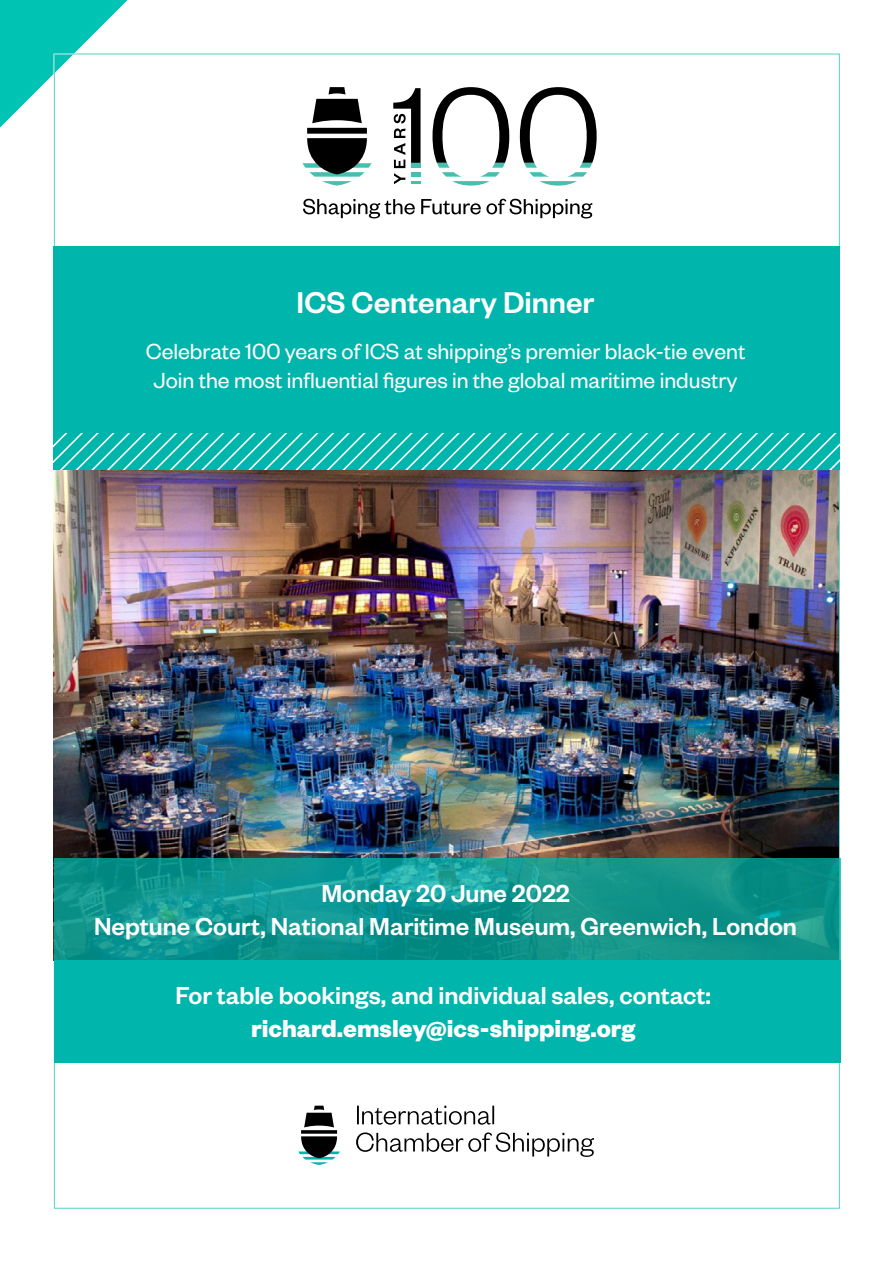
<style>
.page{position:relative;width:893px;height:1263px;background:#fff}
.page>*{position:absolute;margin:0;border:0;box-sizing:border-box;transform-origin:0 0}
.t1{font:500 33px "Founders Grotesk";color:#fff}
.t2{font:500 27px/32.4px "Founders Grotesk";color:#fff;text-align:center}
.t3{font:700 27px "Founders Grotesk";color:#fff}
.t4{font:24px/28.8px "Founders Grotesk";color:#fff;text-align:center}
</style>
<div class="page">
<svg style="left:0;top:0;width:128px;height:128px"></svg>
<svg style="left:303px;top:199px;width:112px;height:19px"></svg>
<svg style="left:421px;top:199px;width:171px;height:19px"></svg>
<svg style="left:302px;top:87px;width:70px;height:99px"></svg>
<svg style="left:432px;top:87px;width:77px;height:99px"></svg>
<svg style="left:520px;top:87px;width:77px;height:99px"></svg>
<svg style="left:393px;top:88px;width:28px;height:96px"></svg>
<svg style="left:298px;top:1106px;width:42px;height:59px"></svg>
<svg style="left:357px;top:1106px;width:137px;height:19px"></svg>
<svg style="left:356px;top:1132px;width:238px;height:25px"></svg>
<img style="left:54px;top:470px;width:785px;height:389px">
<svg style="left:54px;top:859px;width:786px;height:102px;background:#0f958e"></svg>
<div style="left:53px;top:247px;width:786px;height:223px;background:#00b5ab"></div>
<div style="left:54px;top:961px;width:786px;height:102px;background:#00b5ab"></div>
<svg style="left:53px;top:434px;width:787px;height:36px"></svg>
<p class="t1" style="left:297px;top:282px;width:299px">ICS Centenary Dinner</p>
<p class="t4" style="left:146px;top:336px;width:601px">Celebrate 100 years of ICS at shippings’ premier black-tie event<br>Join the most influential figures in the global maritime industry</p>
<p class="t2" style="left:94px;top:876px;width:704px">Monday 20 June 2022<br>Neptune Court, National Maritime Museum, Greenwich, London</p>
<p class="t2" style="left:175px;top:978px;width:537px">For table bookings, and individual sales, contact:</p>
<p class="t3" style="left:251px;top:1011px;width:386px">richard.emsley@ics-shipping.org</p>
</div>
